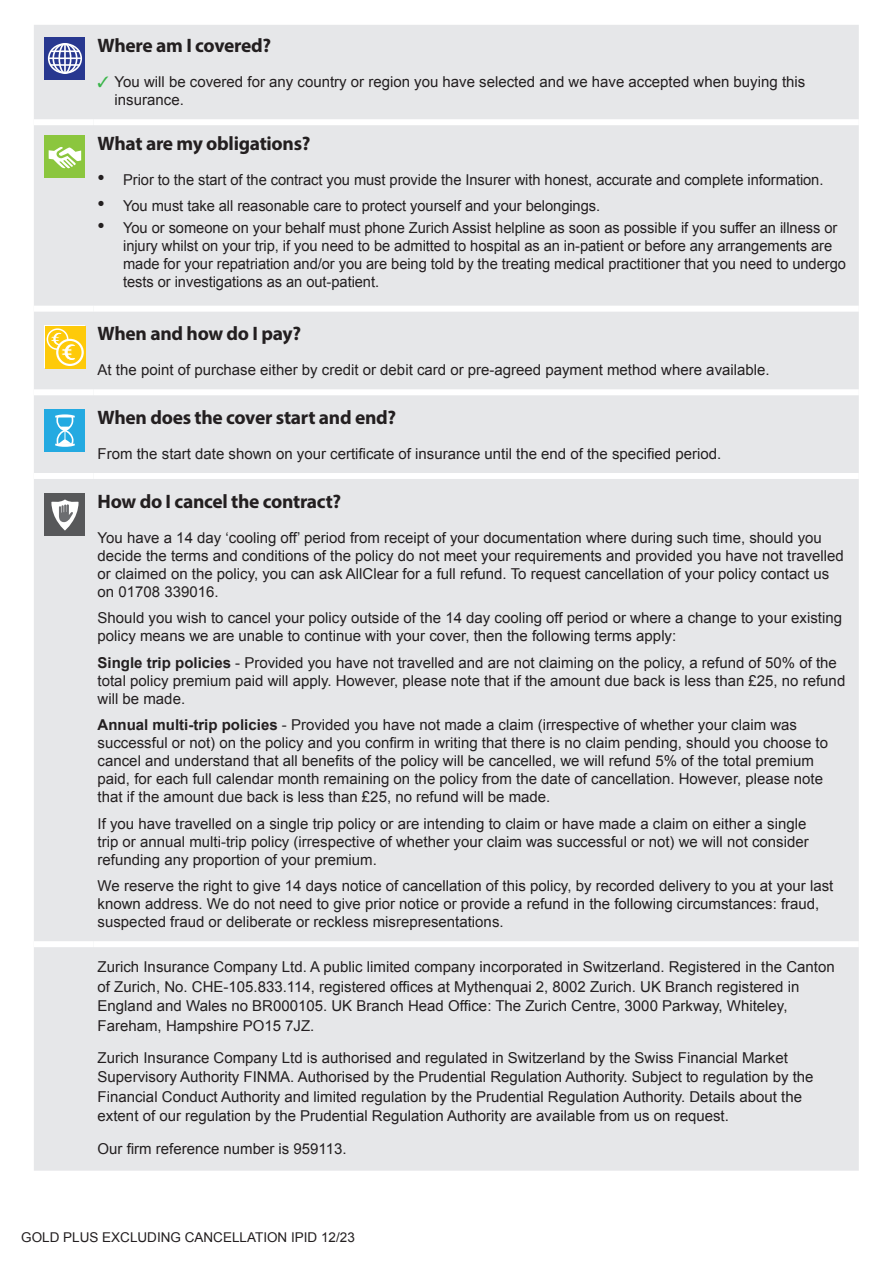
<style>
.page{position:relative;width:893px;height:1263px;background:#fff}
.page>*{position:absolute;margin:0;border:0;box-sizing:border-box;transform-origin:0 0}
.Cover_subhead{font:700 19.5px "Myriad Pro";letter-spacing:-.015em;color:#231f20}
.t1{font:15px/18px "Arial";color:#231f20}
.t2{font:13.5px "Arial";color:#231f20}
.s1{color:#3ab54a}
.s2{font-size:21px}
.s3{font-weight:700}
</style>
<div class="page">
<div style="left:34px;top:25px;width:825px;height:1146px;background:#e6e7e9"></div>
<div style="left:34px;top:119px;width:59px;height:6px;background:#fff"></div>
<div style="left:93px;top:119px;width:766px;height:6px;background:#fff"></div>
<div style="left:34px;top:306px;width:59px;height:6px;background:#fff"></div>
<div style="left:93px;top:306px;width:766px;height:6px;background:#fff"></div>
<div style="left:34px;top:389px;width:59px;height:6px;background:#fff"></div>
<div style="left:93px;top:389px;width:766px;height:6px;background:#fff"></div>
<div style="left:34px;top:473px;width:59px;height:6px;background:#fff"></div>
<div style="left:93px;top:473px;width:766px;height:6px;background:#fff"></div>
<div style="left:34px;top:941px;width:59px;height:6px;background:#fff"></div>
<div style="left:93px;top:941px;width:766px;height:6px;background:#fff"></div>
<svg style="left:44px;top:38px;width:41px;height:42px"></svg>
<div style="left:48px;top:43px;width:34px;height:31px;border:2px solid #fff;border-radius:50%"></div>
<div style="left:52px;top:43px;width:26px;height:31px;border:2px solid #fff;border-radius:50%"></div>
<div style="left:58px;top:43px;width:13px;height:31px;border:2px solid #fff;border-radius:50%"></div>
<hr style="left:64px;top:44px;width:2px;height:30px;background:#fff">
<hr style="left:51px;top:50px;width:29px;height:2px;background:#fff">
<hr style="left:51px;top:64px;width:29px;height:2px;background:#fff">
<hr style="left:49px;top:57px;width:32px;height:2px;background:#fff">
<div style="left:44px;top:135px;width:41px;height:43px;background:#8bc63e"></div>
<svg style="left:49px;top:147px;width:33px;height:22px"></svg>
<div style="left:44px;top:326px;width:41px;height:42px;background:#fff"></div>
<div style="left:45px;top:326px;width:40px;height:42px;background:#feca0a"></div>
<div style="left:47px;top:328px;width:21px;height:22px;border:2px solid #fff;border-radius:50%"></div>
<svg style="left:57px;top:340px;width:26px;height:25px"></svg>
<div style="left:56px;top:339px;width:28px;height:27px;border:2px solid #fff;border-radius:50%"></div>
<svg style="left:50px;top:332px;width:26px;height:29px"></svg>
<div style="left:44px;top:409px;width:41px;height:43px;background:#24aae1"></div>
<svg style="left:55px;top:414px;width:20px;height:33px"></svg>
<div style="left:44px;top:493px;width:41px;height:43px;background:#57585a"></div>
<svg style="left:51px;top:499px;width:28px;height:31px"></svg>
<p class="Cover_subhead" style="left:98px;top:33px;width:175px">Where am I covered?</p>
<p class="t1" style="left:115px;top:73px;width:692px;text-indent:-17px"><span class="s1">✓</span> You will be covered for any country or region you have selected and we have accepted when buying this insurance.</p>
<p class="Cover_subhead" style="left:98px;top:130px;width:214px">What are my obligations?</p>
<p class="t1" style="left:98px;top:170px;width:727px"><span class="s2">•</span> Prior to the start of the contract you must provide the Insurer with honest, accurate and complete information.</p>
<p class="t1" style="left:98px;top:197px;width:504px"><span class="s2">•</span> You must take all reasonable care to protect yourself and your belongings.</p>
<p class="t1" style="left:123px;top:219px;width:724px;text-indent:-26px"><span class="s2">•</span> You or someone on your behalf must phone Zurich Assist helpline as soon as possible if you suffer an illness or injury whilst on your trip, if you need to be admitted to hospital as an in-patient or before any arrangements are made for your repatriation and/or you are being told by the treating medical practitioner that you need to undergo tests or investigations as an out-patient.</p>
<p class="Cover_subhead" style="left:98px;top:321px;width:205px">When and how do I pay?</p>
<p class="t1" style="left:98px;top:361px;width:673px">At the point of purchase either by credit or debit card or pre-agreed payment method where available.</p>
<p class="Cover_subhead" style="left:98px;top:405px;width:300px">When does the cover start and end?</p>
<p class="t1" style="left:98px;top:445px;width:625px">From the start date shown on your certificate of insurance until the end of the specified period.</p>
<p class="Cover_subhead" style="left:98px;top:488px;width:245px">How do I cancel the contract?</p>
<p class="t1" style="left:98px;top:528px;width:748px">You have a 14 day ‘cooling off’ period from receipt of your documentation where during such time, should you decide the terms and conditions of the policy do not meet your requirements and provided you have not travelled or claimed on the policy, you can ask AllClear for a full refund. To request cancellation of your policy contact us on 01708 339016.</p>
<p class="t1" style="left:98px;top:609px;width:746px">Should you wish to cancel your policy outside of the 14 day cooling off period or where a change to your existing policy means we are unable to continue with your cover, then the following terms apply:</p>
<p class="t1" style="left:98px;top:653px;width:749px"><span class="s3">Single trip policies</span> - Provided you have not travelled and are not claiming on the policy, a refund of 50% of the total policy premium paid will apply. However, please note that if the amount due back is less than £25, no refund will be made.</p>
<p class="t1" style="left:98px;top:716px;width:732px"><span class="s3">Annual multi-trip policies</span> - Provided you have not made a claim (irrespective of whether your claim was successful or not) on the policy and you confirm in writing that there is no claim pending, should you choose to cancel and understand that all benefits of the policy will be cancelled, we will refund 5% of the total premium paid, for each full calendar month remaining on the policy from the date of cancellation. However, please note that if the amount due back is less than £25, no refund will be made.</p>
<p class="t1" style="left:98px;top:814px;width:713px">If you have travelled on a single trip policy or are intending to claim or have made a claim on either a single trip or annual multi-trip policy (irrespective of whether your claim was successful or not) we will not consider refunding any proportion of your premium.</p>
<p class="t1" style="left:98px;top:877px;width:737px">We reserve the right to give 14 days notice of cancellation of this policy, by recorded delivery to you at your last known address. We do not need to give prior notice or provide a refund in the following circumstances: fraud, suspected fraud or deliberate or reckless misrepresentations.</p>
<p class="t1" style="left:98px;top:957px;width:738px;line-height:19.5px">Zurich Insurance Company Ltd. A public limited company incorporated in Switzerland. Registered in the Canton of Zurich, No. CHE-105.833.114, registered offices at Mythenquai 2, 8002 Zurich. UK Branch registered in England and Wales no BR000105. UK Branch Head Office: The Zurich Centre, 3000 Parkway, Whiteley, Fareham, Hampshire PO15 7JZ.</p>
<p class="t1" style="left:98px;top:1048px;width:717px;line-height:19.5px">Zurich Insurance Company Ltd is authorised and regulated in Switzerland by the Swiss Financial Market Supervisory Authority FINMA. Authorised by the Prudential Regulation Authority. Subject to regulation by the Financial Conduct Authority and limited regulation by the Prudential Regulation Authority. Details about the extent of our regulation by the Prudential Regulation Authority are available from us on request.</p>
<p class="t1" style="left:98px;top:1139px;width:250px">Our firm reference number is 959113.</p>
<p class="t2" style="left:21px;top:1228px;width:335px">GOLD PLUS EXCLUDING CANCELLATION IPID 12/23</p>
</div>
